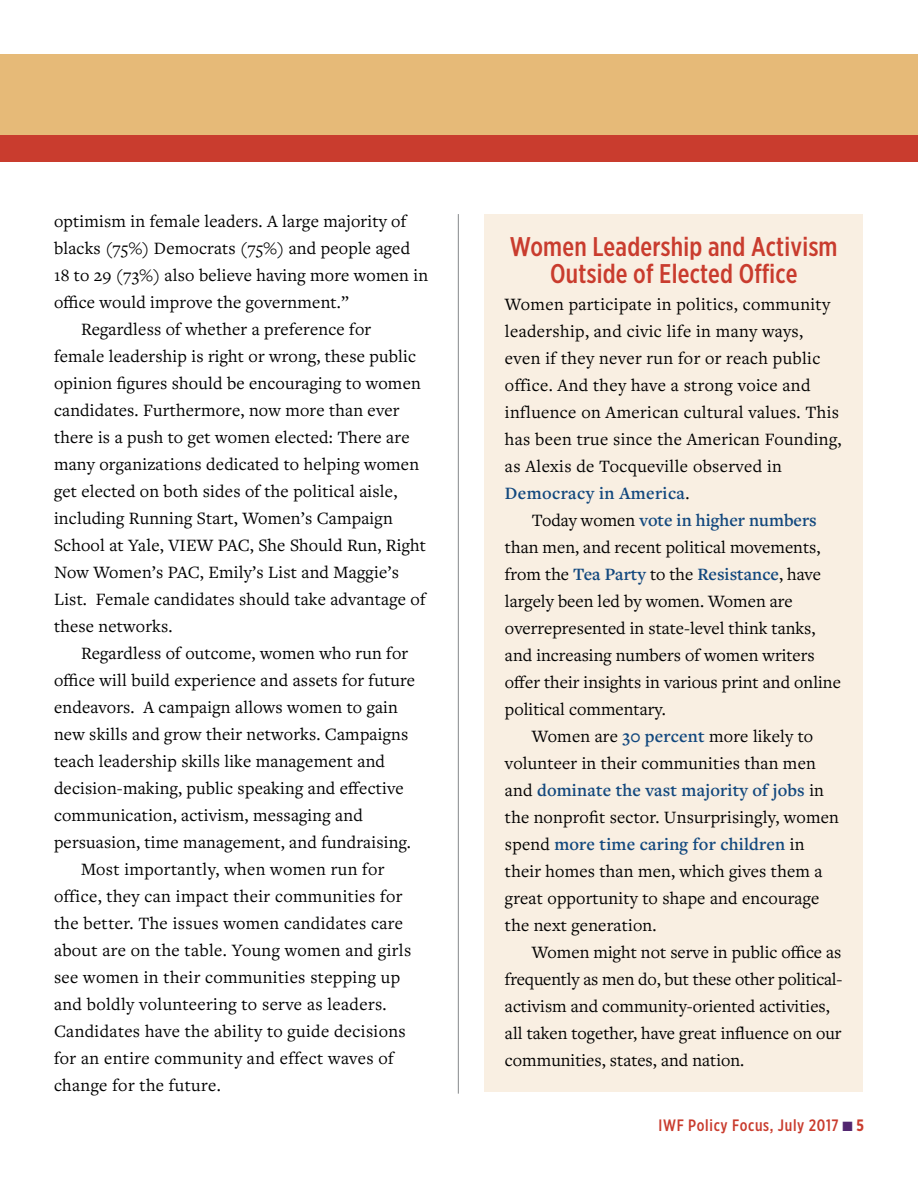
<style>
.page{position:relative;width:918px;height:1188px;background:#fff}
.page>*{position:absolute;margin:0;border:0;box-sizing:border-box;transform-origin:0 0}
.t1{font:500 27px/27px "Gotham X Narrow";letter-spacing:.01em;color:#c93c2e;text-align:center}
.t2{font:18px/27px "Freight Text Pro";letter-spacing:.01em;color:#000}
.t3{font:600 18px "Freight Text Pro";letter-spacing:.01em;color:#12487e}
.t4{font:18px "Freight Text Pro";letter-spacing:-.01em;color:#000}
.t5{font:500 16.5px "Gotham X Narrow";letter-spacing:.04em;color:#c93c2e}
.s1{font-weight:600;color:#12487e}
.s2{font-weight:400;color:#000}
.s3{color:#522670}
.s4{font-weight:700}
</style>
<div class="page">
<hr style="left:458px;top:214px;width:1px;height:880px;background:#939598">
<div style="left:485px;top:214px;width:378px;height:877px;background:#f9efe2"></div>
<div style="left:0;top:54px;width:918px;height:81px;background:#e6ba78"></div>
<div style="left:0;top:135px;width:918px;height:27px;background:#c93c2e"></div>
<p class="t2" style="left:54px;top:207px;width:354px">optimism in female leaders. A large majority of</p>
<p class="t2" style="left:54px;top:234px;width:358px">blacks (75%) Democrats (75%) and people aged</p>
<p class="t2" style="left:54px;top:261px;width:376px">18 to 29 (73%) also believe having more women in</p>
<p class="t2" style="left:54px;top:288px;width:296px">office would improve the government.”</p>
<p class="t2" style="left:81px;top:315px;width:292px">Regardless of whether a preference for</p>
<p class="t2" style="left:54px;top:342px;width:364px">female leadership is right or wrong, these public</p>
<p class="t2" style="left:54px;top:369px;width:368px">opinion figures should be encouraging to women</p>
<p class="t2" style="left:54px;top:396px;width:347px">candidates. Furthermore, now more than ever</p>
<p class="t2" style="left:54px;top:423px;width:357px">there is a push to get women elected: There are</p>
<p class="t2" style="left:54px;top:450px;width:367px">many organizations dedicated to helping women</p>
<p class="t2" style="left:54px;top:477px;width:345px">get elected on both sides of the political aisle,</p>
<p class="t2" style="left:54px;top:504px;width:340px">including Running Start, Women’s Campaign</p>
<p class="t2" style="left:54px;top:531px;width:373px">School at Yale, VIEW PAC, She Should Run, Right</p>
<p class="t2" style="left:54px;top:558px;width:346px">Now Women’s PAC, Emily’s List and Maggie’s</p>
<p class="t2" style="left:54px;top:585px;width:373px">List. Female candidates should take advantage of</p>
<p class="t2" style="left:54px;top:612px;width:120px">these networks.</p>
<p class="t2" style="left:81px;top:639px;width:329px">Regardless of outcome, women who run for</p>
<p class="t2" style="left:54px;top:666px;width:363px">office will build experience and assets for future</p>
<p class="t2" style="left:54px;top:693px;width:346px">endeavors. A campaign allows women to gain</p>
<p class="t2" style="left:54px;top:720px;width:356px">new skills and grow their networks. Campaigns</p>
<p class="t2" style="left:54px;top:747px;width:333px">teach leadership skills like management and</p>
<p class="t2" style="left:54px;top:774px;width:351px">decision-making, public speaking and effective</p>
<p class="t2" style="left:54px;top:801px;width:310px">communication, activism, messaging and</p>
<p class="t2" style="left:54px;top:828px;width:359px">persuasion, time management, and fundraising.</p>
<p class="t2" style="left:81px;top:855px;width:305px">Most importantly, when women run for</p>
<p class="t2" style="left:54px;top:882px;width:350px">office, they can impact their communities for</p>
<p class="t2" style="left:54px;top:909px;width:351px">the better. The issues women candidates care</p>
<p class="t2" style="left:54px;top:936px;width:359px">about are on the table. Young women and girls</p>
<p class="t2" style="left:54px;top:963px;width:348px">see women in their communities stepping up</p>
<p class="t2" style="left:54px;top:990px;width:334px">and boldly volunteering to serve as leaders.</p>
<p class="t2" style="left:54px;top:1017px;width:353px">Candidates have the ability to guide decisions</p>
<p class="t2" style="left:54px;top:1044px;width:341px">for an entire community and effect waves of</p>
<p class="t2" style="left:54px;top:1071px;width:168px">change for the future.</p>
<h1 class="t1" style="left:510px;top:233px;width:329px">Women Leadership and Activism<br>Outside of Elected Office</h1>
<p class="t2" style="left:505px;top:290px;width:338px">Women participate in politics, community leadership, and civic life in many ways, even if they never run for or reach public office. And they have a strong voice and influence on American cultural values. This has been true since the American Founding, as Alexis de Tocqueville observed in <span class="s1">Democracy in America</span>.</p>
<p class="t3" style="left:532px;top:508px;width:286px"><span class="s2">Today women</span> vote in higher numbers</p>
<p class="t2" style="left:505px;top:533px;width:317px">than men, and recent political movements,</p>
<p class="t3" style="left:505px;top:562px;width:318px"><span class="s2">from the</span> Tea Party <span class="s2">to the</span> Resistance<span class="s2">, have</span></p>
<p class="t2" style="left:505px;top:587px;width:289px">largely been led by women. Women are</p>
<p class="t2" style="left:505px;top:614px;width:312px">overrepresented in state-level think tanks,</p>
<p class="t2" style="left:505px;top:641px;width:311px">and increasing numbers of women writers</p>
<p class="t2" style="left:505px;top:668px;width:337px">offer their insights in various print and online</p>
<p class="t2" style="left:505px;top:695px;width:162px">political commentary.</p>
<p class="t2" style="left:532px;top:722px;width:283px">Women are <span class="s1">30 percent</span> more likely to</p>
<p class="t2" style="left:505px;top:749px;width:312px">volunteer in their communities than men</p>
<p class="t3" style="left:505px;top:778px;width:321px"><span class="s2">and</span> dominate the vast majority of jobs <span class="s2">in</span></p>
<p class="t2" style="left:505px;top:803px;width:336px">the nonprofit sector. Unsurprisingly, women</p>
<p class="t3" style="left:505px;top:832px;width:301px"><span class="s2">spend</span> more time caring for children <span class="s2">in</span></p>
<p class="t2" style="left:505px;top:857px;width:319px">their homes than men, which gives them a</p>
<p class="t2" style="left:505px;top:884px;width:316px">great opportunity to shape and encourage</p>
<p class="t2" style="left:505px;top:911px;width:153px">the next generation.</p>
<p class="t2" style="left:532px;top:938px;width:311px">Women might not serve in public office as</p>
<p class="t4" style="left:505px;top:967px;width:339px">frequently as men do, but these other political-</p>
<p class="t2" style="left:505px;top:992px;width:326px">activism and community-oriented activities,</p>
<p class="t2" style="left:505px;top:1019px;width:338px">all taken together, have great influence on our</p>
<p class="t2" style="left:505px;top:1046px;width:241px">communities, states, and nation.</p>
<p class="t5" style="left:658px;top:1116px;width:207px">IWF Policy Focus, July 2017 <span class="s3">■</span> <span class="s4">5</span></p>
</div>
